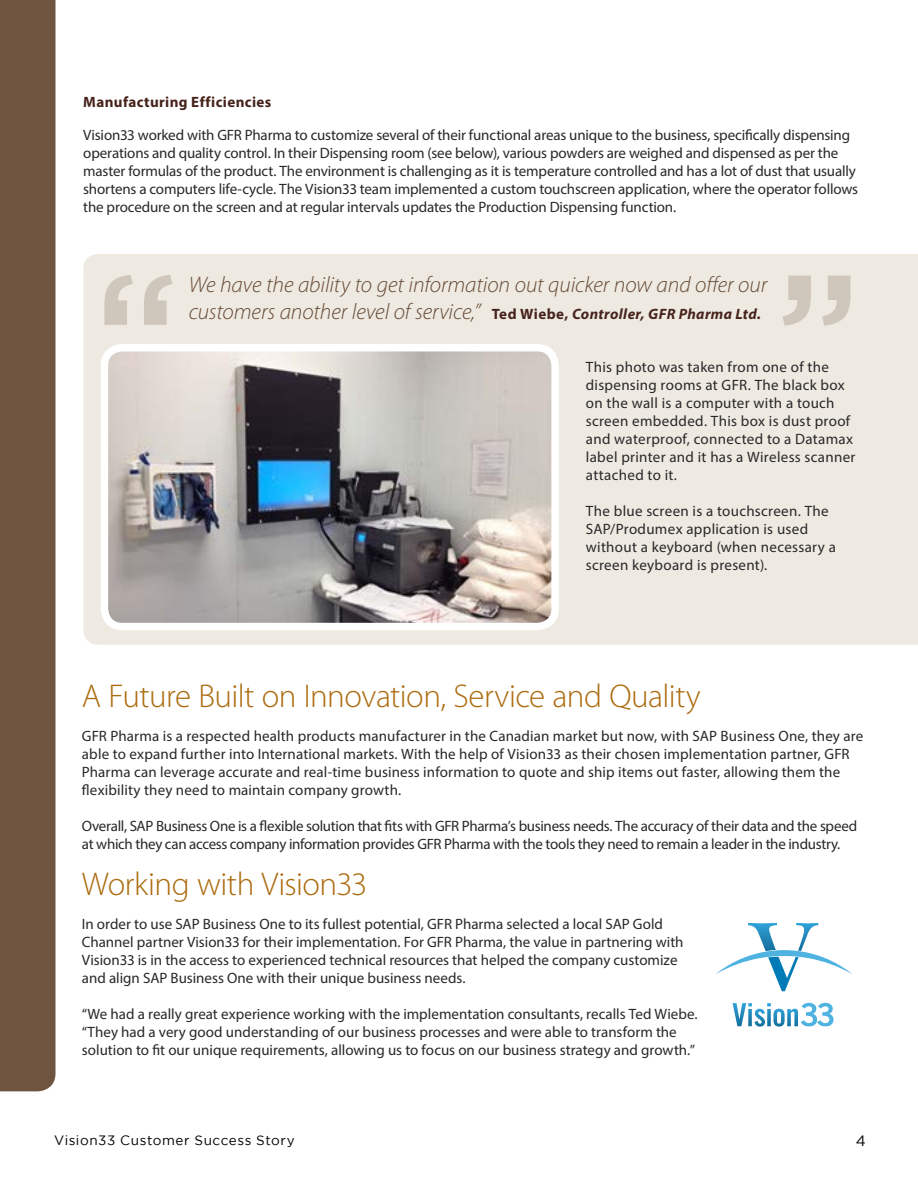
<style>
.page{position:relative;width:918px;height:1188px;background:#fff}
.page>*{position:absolute;margin:0;border:0;box-sizing:border-box;transform-origin:0 0}
.t1{font:300 33px "Myriad Pro";letter-spacing:-.015em;color:#ac6c0f}
.t2{font:italic 300 22.5px/27px "Myriad Pro";letter-spacing:-.005em;color:#674b35}
.t3{font:15px/18px "Myriad Pro";color:#292829}
.t4{font:15px/18px "Myriad Pro";letter-spacing:.02em;color:#292829}
.t5{font:15px/18px "Myriad Pro";letter-spacing:-.02em;color:#292829}
.t6{font:700 15px "Myriad Pro";letter-spacing:.025em;color:#46231b}
.t7{font:15px "Gotham";color:#000}
.t8{font:13.5px "Gotham";letter-spacing:.04em;color:#000}
.s1{font-weight:700;font-style:normal;font-size:15px;color:#46231b}
.s2{font-weight:700;font-size:15px;color:#46231b}
</style>
<div class="page">
<div style="left:83px;top:254px;width:835px;height:391px;background:#eeeae2"></div>
<img style="left:104px;top:348px;width:451px;height:279px">
<div style="left:101px;top:344px;width:458px;height:286px;border:8px solid #fff;border-radius:18px"></div>
<div style="left:0;top:0;width:56px;height:1091px;background:#6f543f"></div>
<svg style="left:104px;top:275px;width:68px;height:50px;background:#ddd6cc"></svg>
<svg style="left:783px;top:276px;width:67px;height:50px;background:#ddd6cd"></svg>
<svg style="left:716px;top:923px;width:136px;height:68px"></svg>
<svg style="left:733px;top:1003px;width:101px;height:24px"></svg>
<p class="t6" style="left:83px;top:93px;width:190px">Manufacturing Efficiencies</p>
<p class="t3" style="left:83px;top:126px;width:776px">Vision33 worked with GFR Pharma to customize several of their functional areas unique to the business, specifically dispensing operations and quality control. In their Dispensing room (see below), various powders are weighed and dispensed as per the master formulas of the product. The environment is challenging as it is temperature controlled and has a lot of dust that usually shortens a computers life-cycle. The Vision33 team implemented a custom touchscreen application, where the operator follows the procedure on the screen and at regular intervals updates the Production Dispensing function.</p>
<h2 class="t2" style="left:189px;top:271px;width:580px">We have the ability to get information out quicker now and offer our customers another level of service,” <span class="s1">Ted Wiebe,</span> <span class="s2">Controller, GFR Pharma Ltd.</span></h2>
<p class="t4" style="left:586px;top:357px;width:271px">This photo was taken from one of the dispensing rooms at GFR. The black box on the wall is a computer with a touch screen embedded. This box is dust proof and waterproof, connected to a Datamax label printer and it has a Wireless scanner attached to it.</p>
<p class="t4" style="left:586px;top:501px;width:252px">The blue screen is a touchscreen. The SAP/Produmex application is used without a keyboard (when necessary a screen keyboard is present).</p>
<h1 class="t1" style="left:82px;top:678px;width:620px">A Future Built on Innovation, Service and Quality</h1>
<p class="t3" style="left:82px;top:727px;width:783px">GFR Pharma is a respected health products manufacturer in the Canadian market but now, with SAP Business One, they are able to expand further into International markets. With the help of Vision33 as their chosen implementation partner, GFR Pharma can leverage accurate and real-time business information to quote and ship items out faster, allowing them the flexibility they need to maintain company growth.</p>
<p class="t5" style="left:82px;top:817px;width:777px">Overall, SAP Business One is a flexible solution that fits with GFR Pharma’s business needs. The accuracy of their data and the speed at which they can access company information provides GFR Pharma with the tools they need to remain a leader in the industry.</p>
<h1 class="t1" style="left:82px;top:866px;width:287px">Working with Vision33</h1>
<p class="t3" style="left:82px;top:914px;width:603px">In order to use SAP Business One to its fullest potential, GFR Pharma selected a local SAP Gold Channel partner Vision33 for their implementation. For GFR Pharma, the value in partnering with Vision33 is in the access to experienced technical resources that helped the company customize and align SAP Business One with their unique business needs.</p>
<p class="t3" style="left:82px;top:1004px;width:617px">“We had a really great experience working with the implementation consultants, recalls Ted Wiebe. “They had a very good understanding of our business processes and were able to transform the solution to fit our unique requirements, allowing us to focus on our business strategy and growth.”</p>
<p class="t8" style="left:54px;top:1133px;width:242px">Vision33 Customer Success Story</p>
<p class="t7" style="left:856px;top:1133px;width:12px">4</p>
</div>
